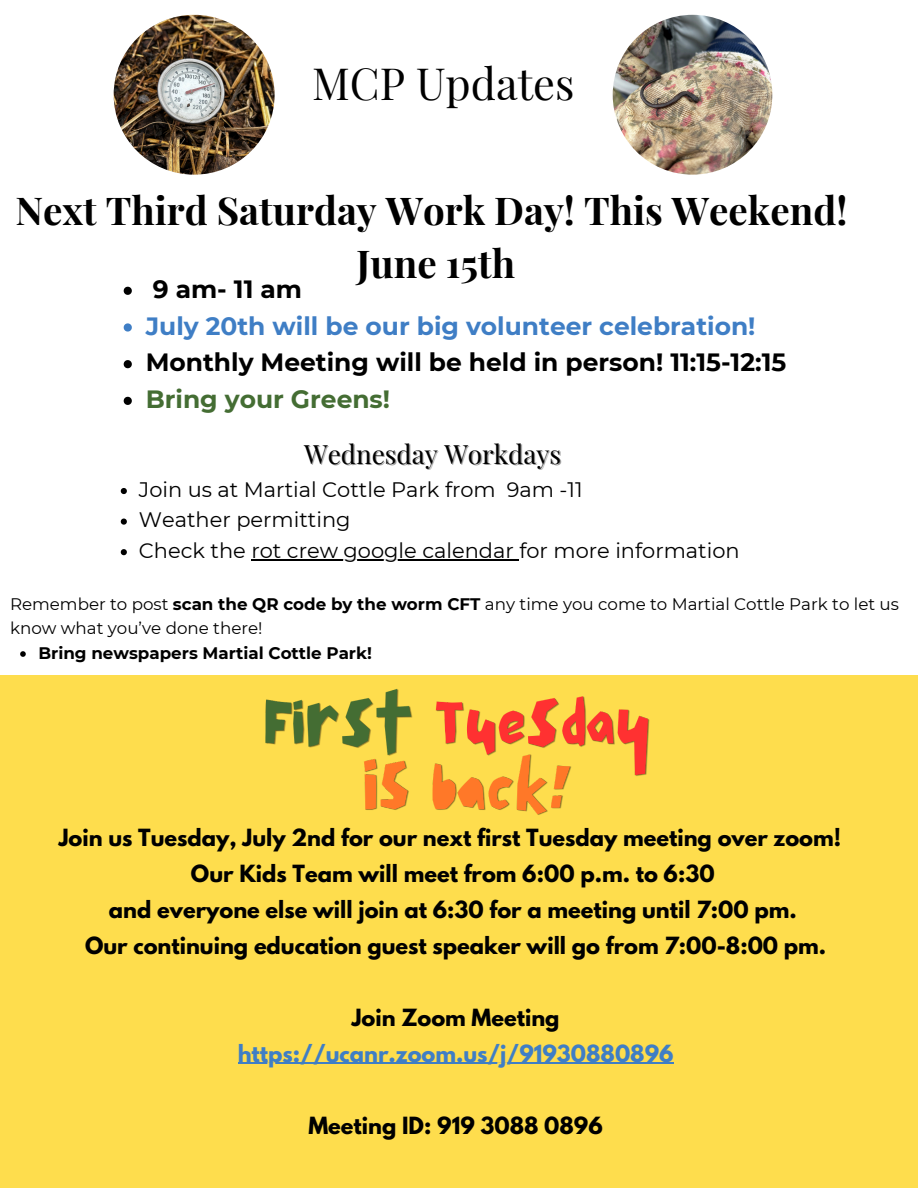
<style>
.page{position:relative;width:918px;height:1188px;background:#fff}
.page>*{position:absolute;margin:0;border:0;box-sizing:border-box;transform-origin:0 0}
.t1{font:43.5px "Playfair Display";color:#000}
.t2{font:700 38.4px/52.8px "Playfair Display";color:#000;text-align:center}
.t3{font:26.1px "Playfair Display";color:#000}
.t4{font:700 24.9px "Montserrat";color:#000}
.t5{font:700 24.9px "Montserrat";color:#3f7ec5}
.t6{font:700 24.9px "Montserrat";color:#446d33}
.t7{font:700 21px/36px "League Spartan";color:#000;text-align:center}
.t8{font:21px "Montserrat";color:#000}
.t9{font:700 21px "League Spartan";color:#3f7ec5}
.t10{font:16.65px/24.8px "Montserrat";color:#000}
.t11{font:700 16.65px "Montserrat";color:#000}
.s1{font-weight:700}
</style>
<div class="page">
<img style="left:613px;top:15px;width:159px;height:159px;border-radius:50%">
<img style="left:114px;top:15px;width:161px;height:160px;border-radius:50%">
<svg style="left:20px;top:651px;width:6px;height:6px"></svg>
<svg style="left:121px;top:488px;width:6px;height:6px"></svg>
<svg style="left:121px;top:519px;width:6px;height:6px"></svg>
<svg style="left:121px;top:549px;width:6px;height:6px"></svg>
<hr style="left:251px;top:560px;width:268px;height:1px;background:#000">
<svg style="left:124px;top:287px;width:8px;height:8px"></svg>
<svg style="left:124px;top:323px;width:8px;height:9px"></svg>
<svg style="left:124px;top:360px;width:8px;height:8px"></svg>
<svg style="left:124px;top:397px;width:8px;height:8px"></svg>
<div style="left:0;top:676px;width:918px;height:512px;background:#fedd4d"></div>
<img style="left:263px;top:675px;width:409px;height:140px">
<hr style="left:238px;top:1063px;width:436px;height:1px;background:#3f7ec5">
<h4 class="t1" style="left:312px;top:53px;width:264px">MCP Updates</h4>
<p class="t2" style="left:15px;top:182px;width:834px">Next Third Saturday Work Day! This Weekend!<br>June 15th</p>
<p class="t4" style="left:153px;top:274px;width:151px">9 am- 11 am</p>
<p class="t5" style="left:146px;top:311px;width:611px">July 20th will be our big volunteer celebration!</p>
<h5 class="t4" style="left:146px;top:347px;width:642px">Monthly Meeting will be held in person! 11:15-12:15</h5>
<h5 class="t6" style="left:146px;top:384px;width:246px">Bring your Greens!</h5>
<p class="t3" style="left:304px;top:436px;width:259px">Wednesday Workdays</p>
<p class="t8" style="left:139px;top:476px;width:445px">Join us at Martial Cottle Park from 9am -11</p>
<p class="t8" style="left:139px;top:507px;width:213px">Weather permitting</p>
<p class="t8" style="left:139px;top:538px;width:602px">Check the rot crew google calendar for more information</p>
<h2 class="t10" style="left:10px;top:591px;width:890px">Remember to post <span class="s1">scan the QR code by the worm CFT</span> any time you come to Martial Cottle Park to let us know what you’ve done there!</h2>
<h3 class="t11" style="left:38px;top:643px;width:335px">Bring newspapers Martial Cottle Park!</h3>
<h5 class="t7" style="left:59px;top:822px;width:784px">Join us Tuesday, July 2nd for our next first Tuesday meeting over zoom!<br>Our Kids Team will meet from 6:00 p.m. to 6:30<br>and everyone else will join at 6:30 for a meeting until 7:00 pm.<br>Our continuing education guest speaker will go from 7:00-8:00 pm.</h5>
<p class="t7" style="left:352px;top:1002px;width:209px">Join Zoom Meeting</p>
<p class="t9" style="left:238px;top:1043px;width:437px">https://ucanr.zoom.us/j/91930880896</p>
<p class="t7" style="left:308px;top:1110px;width:296px">Meeting ID: 919 3088 0896</p>
</div>
